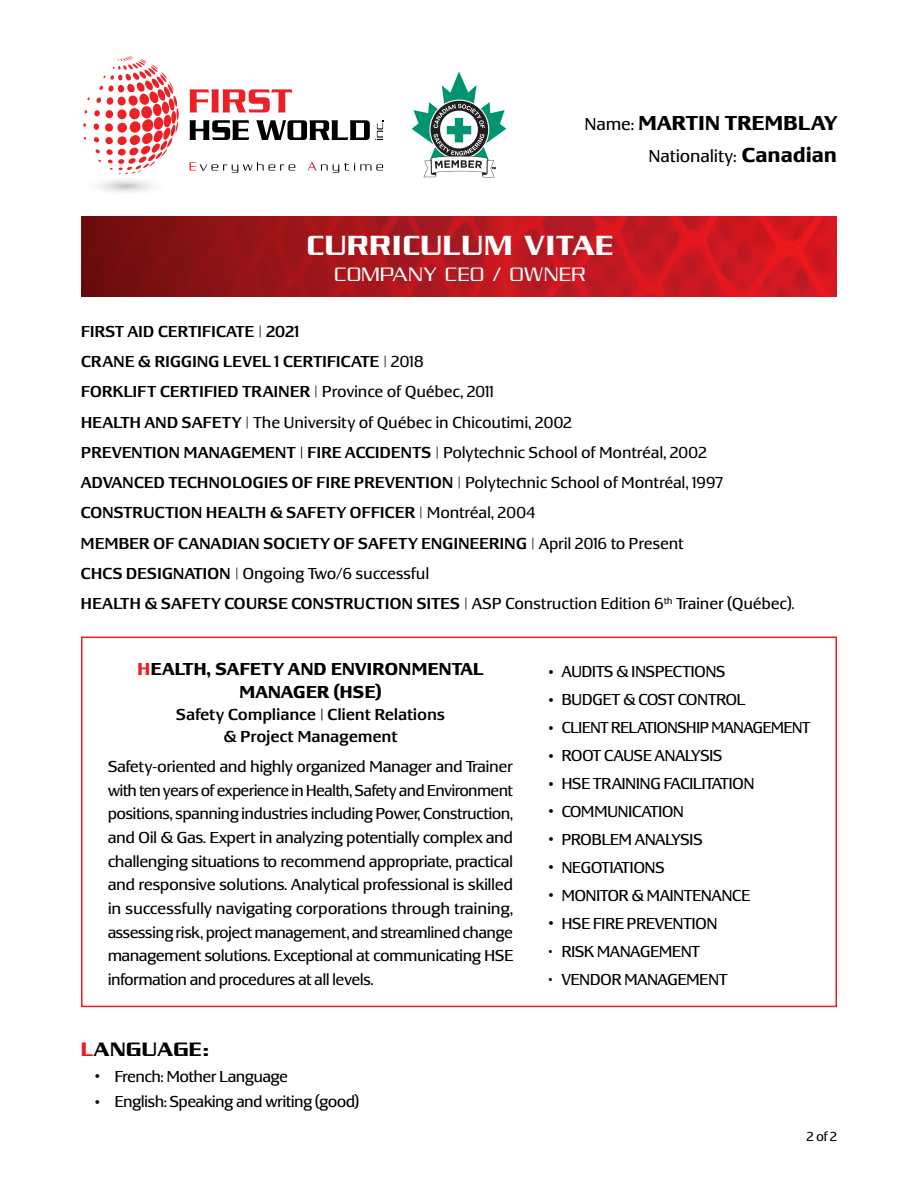
<style>
.page{position:relative;width:918px;height:1188px;background:#fff}
.page>*{position:absolute;margin:0;border:0;box-sizing:border-box;transform-origin:0 0}
.t1{font:500 30px "Serpentine";letter-spacing:.025em;color:#fff}
.t2{font:700 21px "Lesmore";letter-spacing:.025em;color:#000}
.t3{font:300 21px "Serpentine ICG";letter-spacing:.025em;color:#fff}
.t4{font:500 21px "Serpentine";letter-spacing:.025em;color:#000}
.t5{font:700 18px/23.5px "Lesmore";letter-spacing:.025em;color:#000;text-align:center}
.t6{font:18px "Lesmore";letter-spacing:.025em;color:#000}
.t7{font:16.5px/23.5px "Lesmore";letter-spacing:.01em;color:#000;text-align:justify}
.t8{font:500 16.5px/21.9px "Lesmore";letter-spacing:.025em;color:#000;text-align:center}
.t9{font:13.5px "Lesmore";color:#000}
.t10{font:700 2.7px "Helvetica";color:#000}
.s1{font-weight:400;font-size:18px}
.s2{font-weight:700;font-size:21px}
.s3{font-weight:400}
.s4{font-weight:500}
.s5{color:#ed1c24}
.s6{font-size:21px}
</style>
<div class="page">
<svg style="left:305px;top:636px;width:48px;height:1px"></svg>
<img style="left:81px;top:216px;width:756px;height:81px">
<svg style="left:83px;top:56px;width:96px;height:118px"></svg>
<svg style="left:189px;top:162px;width:106px;height:11px"></svg>
<svg style="left:308px;top:162px;width:75px;height:11px"></svg>
<svg style="left:189px;top:89px;width:103px;height:23px"></svg>
<svg style="left:189px;top:120px;width:60px;height:20px"></svg>
<svg style="left:256px;top:120px;width:127px;height:20px"></svg>
<svg style="left:412px;top:71px;width:94px;height:106px"></svg>
<div style="left:81px;top:637px;width:756px;height:370px;border:2px solid #ed1c24"></div>
<p class="t10" style="left:492px;top:166px;width:5px">TM</p>
<p class="t2" style="left:585px;top:111px;width:254px"><span class="s1">Name:</span> MARTIN TREMBLAY</p>
<p class="t6" style="left:649px;top:145px;width:190px">Nationality: <span class="s2">Canadian</span></p>
<h1 class="t1" style="left:307px;top:229px;width:308px">CURRICULUM VITAE</h1>
<p class="t3" style="left:335px;top:262px;width:252px">COMPANY CEO / OWNER</p>
<p class="t8" style="left:81px;top:320px;width:19px">FIRST</p>
<p class="t8" style="left:128px;top:320px;width:50px">AID CERTIFICATE</p>
<p class="t8" style="left:258px;top:320px;width:43px"><span class="s3">|</span> 2021</p>
<p class="t8" style="left:81px;top:351px;width:22px">CRANE</p>
<p class="t8" style="left:138px;top:351px;width:165px">&amp; RIGGING LEVEL 1 CERTIFICATE</p>
<p class="t7" style="left:383px;top:350px;width:42px">| 2018</p>
<p class="t8" style="left:81px;top:381px;width:52px">FORKLIFT</p>
<p class="t8" style="left:160px;top:381px;width:20px">CERTIFIED</p>
<p class="t8" style="left:242px;top:381px;width:20px">TRAINER</p>
<p class="t7" style="left:314px;top:380px;width:181px">| Province of Québec, 2011</p>
<p class="t8" style="left:81px;top:411px;width:22px">HEALTH</p>
<p class="t8" style="left:145px;top:411px;width:12px">AND</p>
<p class="t8" style="left:182px;top:411px;width:22px">SAFETY</p>
<p class="t7" style="left:245px;top:410px;width:328px">| The University of Québec in Chicoutimi, 2002</p>
<p class="t8" style="left:81px;top:441px;width:52px">PREVENTION</p>
<p class="t8" style="left:184px;top:441px;width:27px">MANA</p>
<p class="t8" style="left:231px;top:441px;width:23px">GEMENT</p>
<p class="t8" style="left:299px;top:441px;width:67px">| FIRE ACCIDENTS</p>
<p class="t7" style="left:435px;top:440px;width:273px">| Polytechnic School of Montréal, 2002</p>
<p class="t8" style="left:81px;top:472px;width:43px">ADVANCED</p>
<p class="t8" style="left:169px;top:472px;width:21px">TECHNOLO</p>
<p class="t8" style="left:253px;top:472px;width:153px">GIES OF FIRE PREVENTION</p>
<p class="t7" style="left:457px;top:471px;width:267px">| Polytechnic School of Montréal, 1997</p>
<p class="t8" style="left:81px;top:502px;width:21px">CONSTRUCTION</p>
<p class="t8" style="left:206px;top:502px;width:22px">HEALTH</p>
<p class="t8" style="left:270px;top:502px;width:38px">&amp; SAFETY</p>
<p class="t8" style="left:350px;top:502px;width:22px">OFFICER</p>
<p class="t7" style="left:419px;top:501px;width:118px">| Montréal, 2004</p>
<p class="t8" style="left:81px;top:532px;width:26px">MEMBER</p>
<p class="t8" style="left:153px;top:532px;width:47px">OF CANADIAN</p>
<p class="t8" style="left:263px;top:532px;width:21px">SOCIETY</p>
<p class="t8" style="left:334px;top:532px;width:46px">OF SAFETY</p>
<p class="t8" style="left:421px;top:532px;width:42px">ENGINEERIN</p>
<p class="t7" style="left:516px;top:531px;width:169px"><span class="s4">G</span> | April 2016 to Present</p>
<p class="t8" style="left:81px;top:562px;width:55px">CHCS DESI</p>
<p class="t8" style="left:162px;top:562px;width:22px">GNATION</p>
<p class="t7" style="left:235px;top:562px;width:196px">| Ongoing Two/6 successful</p>
<p class="t8" style="left:81px;top:593px;width:22px">HEALTH</p>
<p class="t8" style="left:145px;top:593px;width:38px">&amp; SAFETY</p>
<p class="t8" style="left:225px;top:593px;width:21px">COURSE</p>
<p class="t8" style="left:291px;top:593px;width:21px">CONSTRUCTION</p>
<p class="t8" style="left:417px;top:593px;width:20px">SITES</p>
<p class="t7" style="left:464px;top:592px;width:332px">| ASP Construction Edition 6<sup>th</sup> Trainer (Québec).</p>
<p class="t5" style="left:138px;top:657px;width:347px"><span class="s5">H</span>EALTH, SAFETY AND ENVIRONMENTAL<br>MANAGER (hSE)</p>
<p class="t8" style="left:176px;top:703px;width:270px">SAFETY COMPLIANCE | CLIENT RELATIONS &amp; PROJECT MANAGEMENT</p>
<p class="t7" style="left:108px;top:755px;width:407px">Safety-oriented and highly organized Manager and Trainer with ten years of experience in Health, Safety and Environment positions, spanning industries including Power, Construction, and Oil &amp; Gas. Expert in analyzing potentially complex and challenging situations to recommend appropriate, practical and responsive solutions. Analytical professional is skilled in successfully navigating corporations through training, assessing risk, project management, and streamlined change management solutions. Exceptional at communicating HSE information and procedures at all levels.</p>
<p class="t4" style="left:81px;top:1038px;width:130px"><span class="s5">L</span>ANGUAGE:</p>
<p class="t7" style="left:95px;top:1064px;width:195px"><span class="s6">•</span> French: Mother Language</p>
<p class="t7" style="left:94px;top:1090px;width:266px"><span class="s6">•</span> English: Speaking and writing (good)</p>
<p class="t7" style="left:548px;top:660px;width:33px"><span class="s6">•</span> Audits</p>
<p class="t7" style="left:616px;top:660px;width:29px">&amp; Inspections</p>
<p class="t7" style="left:548px;top:688px;width:34px"><span class="s6">•</span> Budget</p>
<p class="t7" style="left:623px;top:688px;width:34px">&amp; Cost</p>
<p class="t7" style="left:678px;top:688px;width:20px">Control</p>
<p class="t7" style="left:548px;top:716px;width:31px"><span class="s6">•</span> Client</p>
<p class="t7" style="left:611px;top:716px;width:19px">Relationship</p>
<p class="t7" style="left:712px;top:716px;width:24px">Management</p>
<p class="t7" style="left:548px;top:744px;width:34px"><span class="s6">•</span> Root</p>
<p class="t7" style="left:604px;top:744px;width:21px">Cause</p>
<p class="t7" style="left:655px;top:744px;width:54px">Analysis</p>
<p class="t7" style="left:548px;top:772px;width:63px"><span class="s6">•</span> HSE Training</p>
<p class="t7" style="left:664px;top:772px;width:16px">Facilitation</p>
<p class="t7" style="left:548px;top:800px;width:33px"><span class="s6">•</span> Communication</p>
<p class="t7" style="left:548px;top:828px;width:34px"><span class="s6">•</span> Problem</p>
<p class="t7" style="left:635px;top:828px;width:54px">Analysis</p>
<p class="t7" style="left:548px;top:855px;width:34px"><span class="s6">•</span> Negotiations</p>
<p class="t7" style="left:548px;top:883px;width:37px"><span class="s6">•</span> Monitor</p>
<p class="t7" style="left:632px;top:883px;width:39px">&amp; Maintenance</p>
<p class="t7" style="left:548px;top:911px;width:98px"><span class="s6">•</span> HSE Fire Prevention</p>
<p class="t7" style="left:548px;top:939px;width:153px">• Risk Managem ent</p>
<p class="t7" style="left:548px;top:967px;width:181px">• Vendor Managem ent</p>
<p class="t9" style="left:807px;top:1128px;width:32px">2 of 2</p>
</div>
